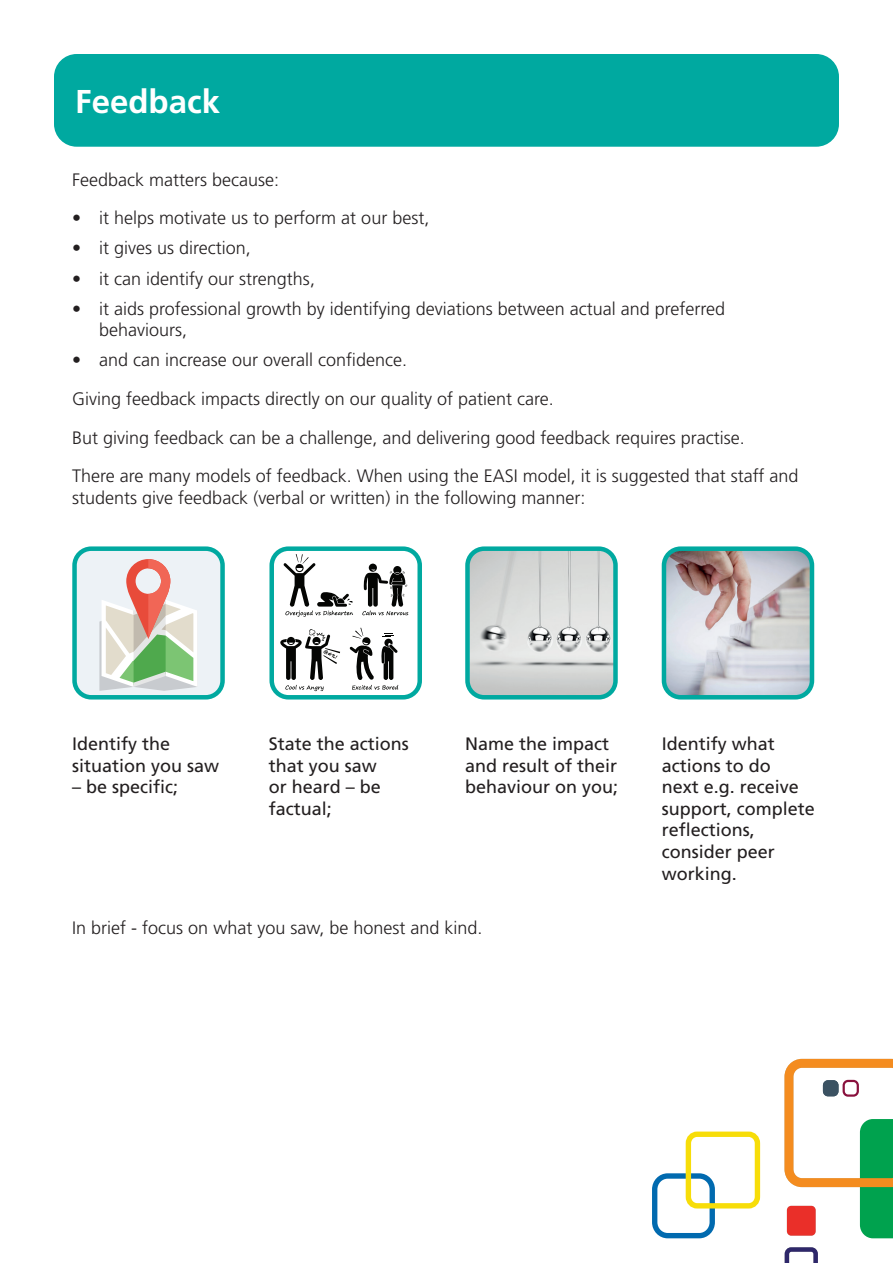
<style>
.page{position:relative;width:893px;height:1263px;background:#fff}
.page>*{position:absolute;margin:0;border:0;box-sizing:border-box;transform-origin:0 0}
.t1{font:700 33px "Frutiger LT Std";color:#fff}
.t2{font:300 18px/38.5px "Frutiger LT Std";color:#231f20}
.t3{font:18px/21.6px "Frutiger LT Std";color:#231f20}
</style>
<div class="page">
<div style="left:54px;top:54px;width:785px;height:93px;background:#00a9a0;border-radius:23px"></div>
<div style="left:652px;top:1173px;width:63px;height:65px;border:5px solid #016aaf;border-radius:13px"></div>
<div style="left:686px;top:1131px;width:74px;height:77px;border:5px solid #f7dd09;border-radius:9px"></div>
<svg style="left:784px;top:1059px;width:109px;height:179px"></svg>
<div style="left:843px;top:1080px;width:16px;height:17px;border:2px solid #89113d;border-radius:4px"></div>
<div style="left:824px;top:1081px;width:14px;height:14px;background:#3b5262;border-radius:4px"></div>
<div style="left:823px;top:1080px;width:15px;height:16px;border:2px solid #3b5262;border-radius:4px"></div>
<div style="left:787px;top:1206px;width:29px;height:29px;background:#ea2f29;border-radius:4px"></div>
<svg style="left:785px;top:1247px;width:33px;height:16px"></svg>
<svg style="left:77px;top:551px;width:143px;height:143px;background:#dbdad1"></svg>
<div style="left:72px;top:546px;width:153px;height:153px;border:4px solid #00a9a0;border-radius:17px"></div>
<svg style="left:274px;top:551px;width:143px;height:143px"></svg>
<div style="left:269px;top:546px;width:153px;height:153px;border:4px solid #00a9a0;border-radius:17px"></div>
<img style="left:470px;top:551px;width:143px;height:143px">
<div style="left:465px;top:546px;width:153px;height:153px;border:4px solid #00a9a0;border-radius:17px"></div>
<img style="left:667px;top:551px;width:142px;height:143px">
<div style="left:662px;top:546px;width:152px;height:153px;border:4px solid #00a9a0;border-radius:17px"></div>
<h1 class="t1" style="left:75px;top:82px;width:146px">Feedback</h1>
<p class="t2" style="left:72px;top:160px;width:208px">Feedback matters because:</p>
<p class="t2" style="left:72px;top:199px;width:359px">• it helps motivate us to perform at our best,</p>
<p class="t2" style="left:72px;top:229px;width:180px">• it gives us direction,</p>
<p class="t2" style="left:72px;top:259px;width:244px">• it can identify our strengths,</p>
<p class="t2" style="left:99px;top:298px;width:627px;line-height:21.6px;text-indent:-27px">• it aids professional growth by identifying deviations between actual and preferred behaviours,</p>
<p class="t2" style="left:72px;top:341px;width:728px">• and can increase our overall confidence.<br>Giving feedback impacts directly on our quality of patient care.<br>But giving feedback can be a challenge, and delivering good feedback requires practise.<br>There are many models of feedback. When using the EASI model, it is suggested that staff and</p>
<p class="t2" style="left:72px;top:479px;width:515px">students give feedback (verbal or written) in the following manner:</p>
<p class="t3" style="left:72px;top:733px;width:149px">Identify the situation you saw</p>
<p class="t3" style="left:72px;top:776px;width:108px">– be specific;</p>
<p class="t3" style="left:269px;top:733px;width:142px">State the actions that you saw<br>or heard – be factual;</p>
<p class="t3" style="left:465px;top:733px;width:155px">Name the impact and result of their behaviour on you;</p>
<p class="t3" style="left:662px;top:733px;width:155px">Identify what actions to do<br>next e.g. receive support, complete reflections, consider peer working.</p>
<p class="t2" style="left:72px;top:909px;width:412px">In brief - focus on what you saw, be honest and kind.</p>
</div>
